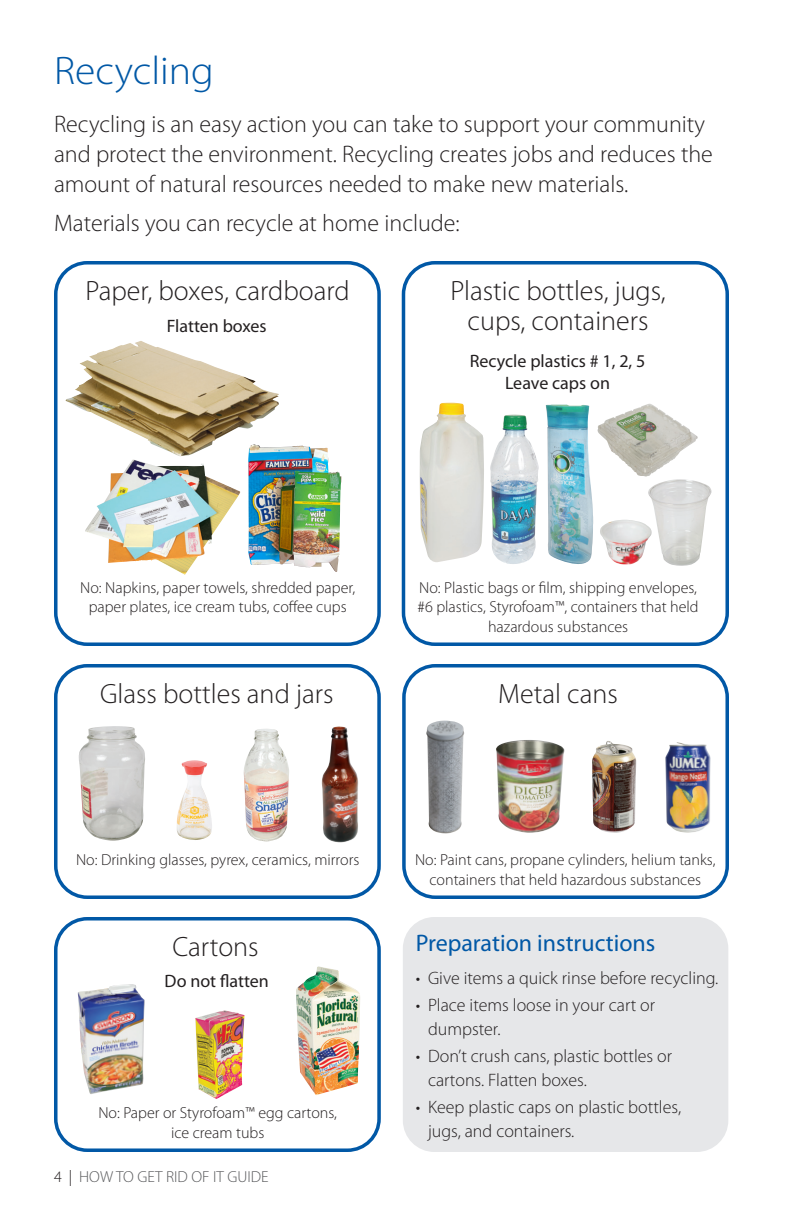
<style>
.page{position:relative;width:792px;height:1224px;background:#fff}
.page>*{position:absolute;margin:0;border:0;box-sizing:border-box;transform-origin:0 0}
.Subhead-NEW{font:300 40px "Myriad Pro";color:#0158a6;scale:1.04 1}
.H2_Subhead{font:300 28px/30px "Myriad Pro";color:#231f20;text-align:center}
.Body-NEW{font:300 24px/30px "Myriad Pro";color:#231f20}
.H2_Subhead-2{font:24px "Myriad Pro";color:#0158a6}
.Bullets{font:300 18px/24px "Myriad Pro";color:#231f20}
.t1{font:18px/21.6px "Myriad Pro";color:#231f20;text-align:center}
.t2{font:300 16px/19.2px "Myriad Pro";color:#231f20;text-align:center}
.t3{font:300 16px "Myriad Pro";color:#57585a}
.s1{color:#231f20}
</style>
<div class="page">
<div style="left:54px;top:261px;width:327px;height:385px;border:4px solid #0158a6;border-radius:32px"></div>
<div style="left:54px;top:917px;width:327px;height:235px;border:4px solid #0158a6;border-radius:32px"></div>
<div style="left:54px;top:664px;width:327px;height:235px;border:4px solid #0158a6;border-radius:32px"></div>
<div style="left:402px;top:664px;width:327px;height:235px;border:4px solid #0158a6;border-radius:32px"></div>
<div style="left:402px;top:261px;width:327px;height:385px;border:4px solid #0158a6;border-radius:32px"></div>
<div style="left:403px;top:917px;width:325px;height:235px;background:#e6e7e9;border-radius:32px"></div>
<img style="left:85px;top:460px;width:155px;height:115px">
<img style="left:66px;top:341px;width:213px;height:115px">
<img style="left:598px;top:404px;width:100px;height:72px">
<img style="left:490px;top:415px;width:49px;height:149px">
<img style="left:600px;top:520px;width:48px;height:45px">
<img style="left:648px;top:479px;width:64px;height:87px">
<img style="left:420px;top:403px;width:64px;height:159px">
<img style="left:546px;top:405px;width:48px;height:159px">
<img style="left:79px;top:726px;width:66px;height:115px">
<img style="left:78px;top:984px;width:67px;height:110px">
<img style="left:195px;top:1010px;width:50px;height:89px">
<img style="left:296px;top:966px;width:64px;height:129px">
<img style="left:177px;top:760px;width:35px;height:80px">
<img style="left:243px;top:729px;width:46px;height:112px">
<img style="left:322px;top:727px;width:37px;height:116px">
<img style="left:592px;top:741px;width:45px;height:92px">
<img style="left:665px;top:742px;width:46px;height:91px">
<img style="left:426px;top:721px;width:38px;height:113px">
<img style="left:496px;top:740px;width:69px;height:93px">
<img style="left:248px;top:444px;width:93px;height:128px">
<p class="Subhead-NEW" style="left:54px;top:49px;width:155px">Recycling</p>
<p class="Body-NEW" style="left:54px;top:109px;width:660px">Recycling is an easy action you can take to support your community and protect the environment. Recycling creates jobs and reduces the amount of natural resources needed to make new materials.</p>
<p class="Body-NEW" style="left:54px;top:208px;width:407px">Materials you can recycle at home include:</p>
<p class="H2_Subhead" style="left:86px;top:276px;width:266px">Paper, boxes, cardboard</p>
<p class="t1" style="left:167px;top:316px;width:102px">Flatten boxes</p>
<p class="H2_Subhead" style="left:450px;top:276px;width:217px">Plastic bottles, jugs, cups, containers</p>
<p class="t1" style="left:470px;top:351px;width:177px">Recycle plastics # 1, 2, 5<br>Leave caps on</p>
<p class="t2" style="left:80px;top:579px;width:276px">No: Napkins, paper towels, shredded paper, paper plates, ice cream tubs, coffee cups</p>
<p class="H2_Subhead" style="left:100px;top:679px;width:235px">Glass bottles and jars</p>
<p class="t2" style="left:418px;top:579px;width:283px">No: Plastic bags or film, shipping envelopes, #6 plastics, Styrofoam™, containers that held hazardous substances</p>
<p class="H2_Subhead" style="left:498px;top:679px;width:121px">Metal cans</p>
<p class="t2" style="left:76px;top:851px;width:285px">No: Drinking glasses, pyrex, ceramics, mirrors</p>
<p class="H2_Subhead" style="left:172px;top:932px;width:88px">Cartons</p>
<p class="t1" style="left:165px;top:970px;width:106px">Do not flatten</p>
<p class="t2" style="left:98px;top:1104px;width:240px">No: Paper or Styrofoam™ egg cartons, ice cream tubs</p>
<p class="t3" style="left:54px;top:1168px;width:216px"><span class="s1">4 |</span> HOW TO GET RID OF IT GUIDE</p>
<p class="t2" style="left:415px;top:851px;width:302px">No: Paint cans, propane cylinders, helium tanks, containers that held hazardous substances</p>
<p class="H2_Subhead-2" style="left:416px;top:930px;width:241px">Preparation instructions</p>
<p class="Bullets" style="left:416px;top:967px;width:304px">• Give items a quick rinse before recycling.</p>
<p class="Bullets" style="left:428px;top:994px;width:229px;text-indent:-12px">• Place items loose in your cart or dumpster.</p>
<p class="Bullets" style="left:428px;top:1044px;width:246px;text-indent:-12px">• Don’t crush cans, plastic bottles or cartons. Flatten boxes.</p>
<p class="Bullets" style="left:428px;top:1095px;width:255px;text-indent:-12px">• Keep plastic caps on plastic bottles, jugs, and containers.</p>
</div>
